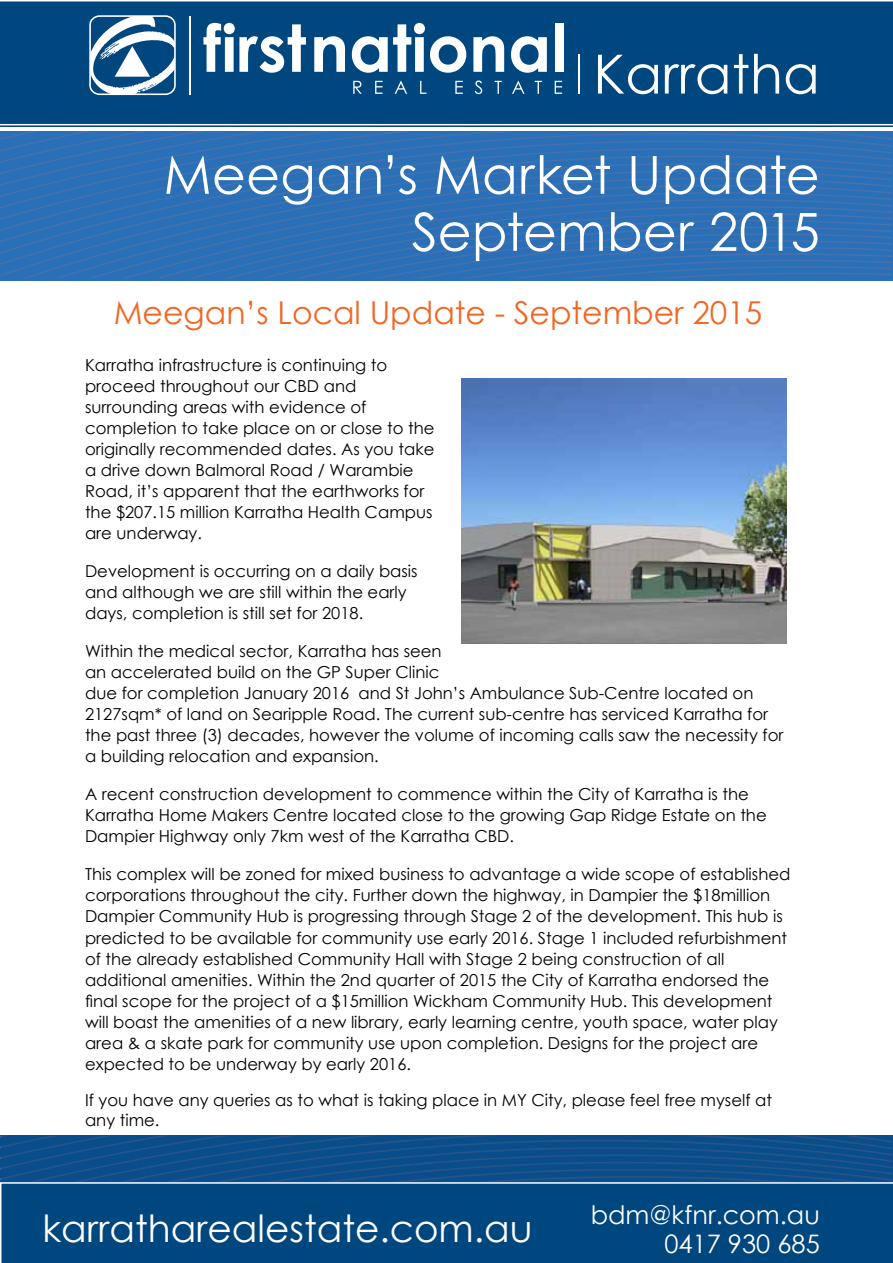
<style>
.page{position:relative;width:893px;height:1263px;background:#fff}
.page>*{position:absolute;margin:0;border:0;box-sizing:border-box;transform-origin:0 0}
.t1{font:54px "Century Gothic";color:#fff}
.t2{font:52.5px/57px "Century Gothic";color:#fff;text-align:right}
.t3{font:37.5px "Century Gothic";color:#fff}
.t4{font:31.5px "Century Gothic";color:#f16723}
.t5{font:25.5px/29.4px "Century Gothic";color:#fff;text-align:right}
.t6{font:16.5px/21px "Century Gothic";color:#000}
</style>
<div class="page">
<svg style="left:23px;top:197px;width:32px;height:81px;background:#2d70b6"></svg>
<svg style="left:55px;top:197px;width:33px;height:81px;background:#2d70b6"></svg>
<svg style="left:88px;top:197px;width:34px;height:81px;background:#2d70b6"></svg>
<svg style="left:122px;top:197px;width:770px;height:81px;background:#2d70b6"></svg>
<svg style="left:155px;top:199px;width:737px;height:79px;background:#2e70b5"></svg>
<svg style="left:189px;top:206px;width:703px;height:72px;background:#2e70b5"></svg>
<svg style="left:224px;top:213px;width:668px;height:65px;background:#2e70b5"></svg>
<svg style="left:0;top:1136px;width:892px;height:46px;background:#0e4f8a"></svg>
<svg style="left:0;top:2px;width:892px;height:195px;background:#26659d"></svg>
<div style="left:0;top:1182px;width:893px;height:81px;background:#00467f"></div>
<img style="left:461px;top:378px;width:325px;height:265px">
<h1 class="t1" style="left:593px;top:36px;width:228px">Karratha</h1>
<h2 class="t2" style="left:163px;top:146px;width:658px">Meegan’s Market Update<br>September 2015</h2>
<h3 class="t4" style="left:114px;top:291px;width:650px">Meegan’s Local Update - September 2015</h3>
<p class="t6" style="left:85px;top:355px;width:351px">Karratha infrastructure is continuing to proceed throughout our CBD and surrounding areas with evidence of completion to take place on or close to the originally recommended dates. As you take a drive down Balmoral Road / Warambie Road, it’s apparent that the earthworks for the $207.15 million Karratha Health Campus are underway.</p>
<p class="t6" style="left:85px;top:561px;width:334px">Development is occurring on a daily basis and although we are still within the early days, completion is still set for 2018.</p>
<p class="t6" style="left:85px;top:641px;width:700px">Within the medical sector, Karratha has seen<br>an accelerated build on the GP Super Clinic<br>due for completion January 2016 and St John’s Ambulance Sub-Centre located on 2127sqm* of land on Searipple Road. The current sub-centre has serviced Karratha for the past three (3) decades, however the volume of incoming calls saw the necessity for a building relocation and expansion.</p>
<p class="t6" style="left:85px;top:784px;width:683px">A recent construction development to commence within the City of Karratha is the<br>Karratha Home Makers Centre located close to the growing Gap Ridge Estate on the<br>Dampier Highway only 7km west of the Karratha CBD.</p>
<p class="t6" style="left:85px;top:864px;width:707px">This complex will be zoned for mixed business to advantage a wide scope of established corporations throughout the city. Further down the highway, in Dampier the $18million Dampier Community Hub is progressing through Stage 2 of the development. This hub is predicted to be available for community use early 2016. Stage 1 included refurbishment of the already established Community Hall with Stage 2 being construction of all additional amenities. Within the 2nd quarter of 2015 the City of Karratha endorsed the final scope for the project of a $15million Wickham Community Hub. This development will boast the amenities of a new library, early learning centre, youth space, water play area &amp; a skate park for community use upon completion. Designs for the project are expected to be underway by early 2016.</p>
<p class="t6" style="left:85px;top:1090px;width:688px;line-height:19.5px">If you have any queries as to what is taking place in MY City, please feel free myself at any time.</p>
<h3 class="t3" style="left:42px;top:1202px;width:492px">karratharealestate.com.au</h3>
<h3 class="t5" style="left:591px;top:1199px;width:231px">bdm@kfnr.com.au<br>0417 930 685</h3>
</div>
